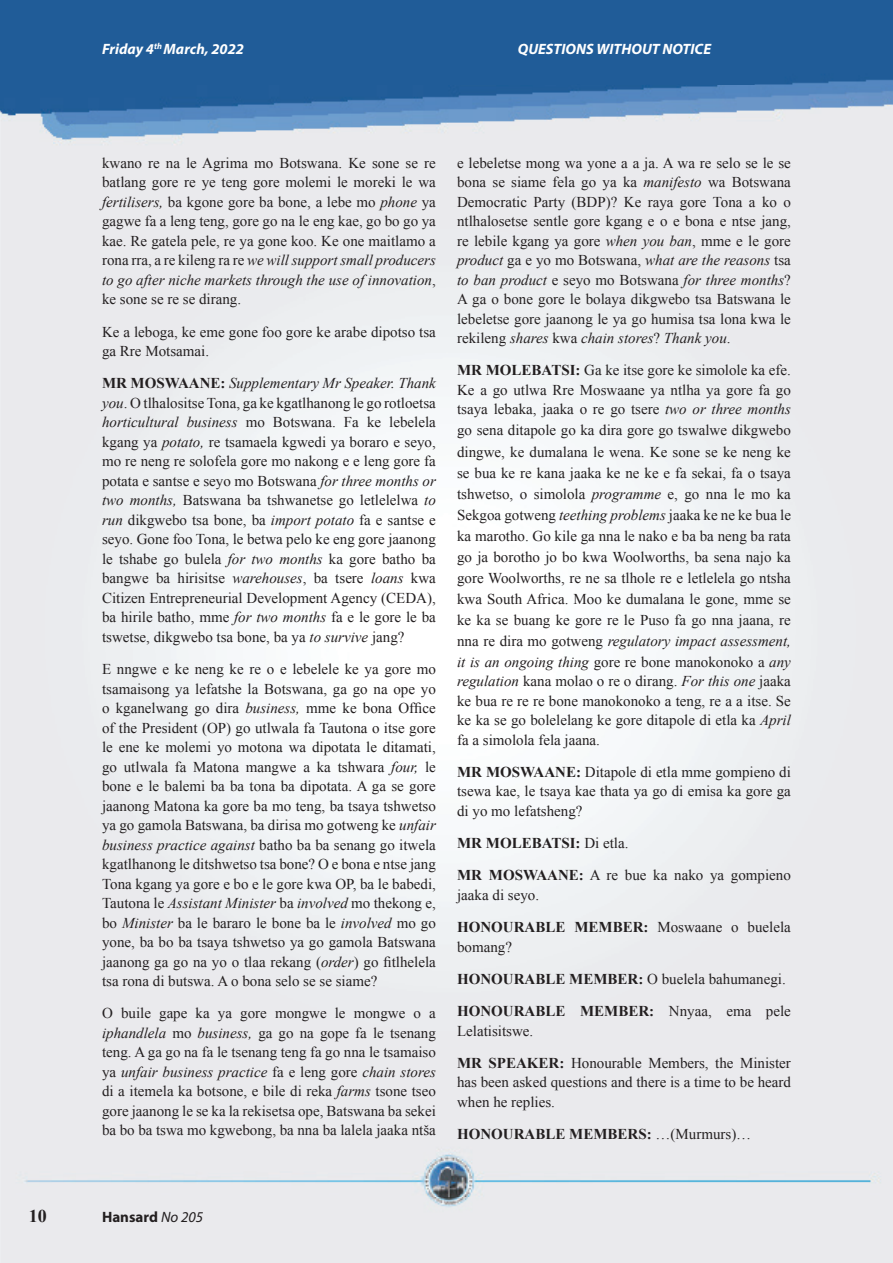
<style>
.page{position:relative;width:893px;height:1263px;background:#fff}
.page>*{position:absolute;margin:0;border:0;box-sizing:border-box;transform-origin:0 0}
.t1{font:700 18px "Times New Roman";color:#231f20}
.t2{font:15px/19.5px "Times New Roman";color:#231f20;text-align:justify}
.t3{font:italic 700 15px "Myriad Pro";color:#fff}
.t4{font:700 15px "Times New Roman";color:#231f20}
.t5{font:700 15px "Myriad Pro";color:#231f20}
.s1{font-style:italic}
.s2{font-weight:700}
.s3{font-weight:400}
.s4{font-weight:400;font-style:italic}
</style>
<div class="page">
<img style="left:0;top:0;width:893px;height:1263px">
<p class="t3" style="left:102px;top:39px;width:143px">Friday 4<sup>th</sup> March, 2022</p>
<p class="t3" style="left:518px;top:39px;width:195px">QUESTIONS WITHOUT NOTICE</p>
<p class="t2" style="left:102px;top:153px;width:335px">kwano re na le Agrima mo Botswana. Ke sone se re batlang gore re ye teng gore molemi le moreki le wa <span class="s1">fertilisers,</span> ba kgone gore ba bone, a lebe mo <span class="s1">phone</span> ya gagwe fa a leng teng, gore go na le eng kae, go bo go ya kae. Re gatela pele, re ya gone koo. Ke one maitlamo a rona rra, a re kileng ra re <span class="s1">we will support small producers to go after niche markets through the use of innovation</span>, ke sone se re se dirang.</p>
<p class="t2" style="left:102px;top:321px;width:335px">Ke a leboga, ke eme gone foo gore ke arabe dipotso tsa ga Rre Motsamai.</p>
<p class="t2" style="left:102px;top:373px;width:335px"><span class="s2">MR MOSWAANE:</span> <span class="s1">Supplementary Mr Speaker. Thank you</span>. O tlhalositse Tona, ga ke kgatlhanong le go rotloetsa <span class="s1">horticultural business</span> mo Botswana. Fa ke lebelela kgang ya <span class="s1">potato,</span> re tsamaela kgwedi ya boraro e seyo, mo re neng re solofela gore mo nakong e e leng gore fa potata e santse e seyo mo Botswana <span class="s1">for three months or two months,</span> Batswana ba tshwanetse go letlelelwa <span class="s1">to run</span> dikgwebo tsa bone, ba <span class="s1">import potato</span> fa e santse e seyo. Gone foo Tona, le betwa pelo ke eng gore jaanong le tshabe go bulela <span class="s1">for two months</span> ka gore batho ba bangwe ba hirisitse <span class="s1">warehouses</span>, ba tsere <span class="s1">loans</span> kwa Citizen Entrepreneurial Development Agency (CEDA), ba hirile batho, mme <span class="s1">for two months</span> fa e le gore le ba tswetse, dikgwebo tsa bone, ba ya <span class="s1">to survive</span> jang?</p>
<p class="t2" style="left:102px;top:659px;width:335px">E nngwe e ke neng ke re o e lebelele ke ya gore mo tsamaisong ya lefatshe la Botswana, ga go na ope yo o kganelwang go dira <span class="s1">business,</span> mme ke bona Office of the President (OP) go utlwala fa Tautona o itse gore le ene ke molemi yo motona wa dipotata le ditamati, go utlwala fa Matona mangwe a ka tshwara <span class="s1">four,</span> le bone e le balemi ba ba tona ba dipotata. A ga se gore jaanong Matona ka gore ba mo teng, ba tsaya tshwetso ya go gamola Batswana, ba dirisa mo gotweng ke <span class="s1">unfair business practice against</span> batho ba ba senang go itwela kgatlhanong le ditshwetso tsa bone? O e bona e ntse jang Tona kgang ya gore e bo e le gore kwa OP, ba le babedi, Tautona le <span class="s1">Assistant Minister</span> ba <span class="s1">involved</span> mo thekong e, bo <span class="s1">Minister</span> ba le bararo le bone ba le <span class="s1">involved</span> mo go yone, ba bo ba tsaya tshwetso ya go gamola Batswana jaanong ga go na yo o tlaa rekang (<span class="s1">order</span>) go fitlhelela tsa rona di butswa. A o bona selo se se siame?</p>
<p class="t2" style="left:102px;top:1003px;width:335px">O buile gape ka ya gore mongwe le mongwe o a <span class="s1">iphandlela</span> mo <span class="s1">business,</span> ga go na gope fa le tsenang teng. A ga go na fa le tsenang teng fa go nna le tsamaiso ya <span class="s1">unfair business practice</span> fa e leng gore <span class="s1">chain stores </span>di a itemela ka botsone, e bile di reka <span class="s1">farms</span> tsone tseo gore jaanong le se ka la rekisetsa ope, Batswana ba sekei ba bo ba tswa mo kgwebong, ba nna ba lalela jaaka ntša</p>
<p class="t2" style="left:457px;top:153px;width:335px">e lebeletse mong wa yone a a ja. A wa re selo se le se bona se siame fela go ya ka <span class="s1">manifesto</span> wa Botswana Democratic Party (BDP)? Ke raya gore Tona a ko o ntlhalosetse sentle gore kgang e o e bona e ntse jang, re lebile kgang ya gore <span class="s1">when you ban</span>, mme e le gore <span class="s1">product</span> ga e yo mo Botswana, <span class="s1">what are the reasons</span> tsa <span class="s1">to ban product</span> e seyo mo Botswana <span class="s1">for three months</span>?<br>A ga o bone gore le bolaya dikgwebo tsa Batswana le lebeletse gore jaanong le ya go humisa tsa lona kwa le rekileng <span class="s1">shares</span> kwa <span class="s1">chain stores</span>? <span class="s1">Thank you</span>.</p>
<p class="t2" style="left:457px;top:360px;width:335px"><span class="s2">MR MOLEBATSI:</span> Ga ke itse gore ke simolole ka efe.<br>Ke a go utlwa Rre Moswaane ya ntlha ya gore fa go tsaya lebaka, jaaka o re go tsere <span class="s1">two or three months</span></p>
<p class="t2" style="left:457px;top:420px;width:335px;line-height:21px">go sena ditapole go ka dira gore go tswalwe dikgwebo dingwe, ke dumalana le wena. Ke sone se ke neng ke se bua ke re kana jaaka ke ne ke e fa sekai, fa o tsaya tshwetso, o simolola <span class="s1">programme</span> e, go nna le mo ka Sekgoa gotweng <span class="s1">teething problems</span> jaaka ke ne ke bua le ka marotho. Go kile ga nna le nako e ba ba neng ba rata go ja borotho jo bo kwa Woolworths, ba sena najo ka gore Woolworths, re ne sa tlhole re e letlelela go ntsha kwa South Africa. Moo ke dumalana le gone, mme se ke ka se buang ke gore re le Puso fa go nna jaana, re nna re dira mo gotweng <span class="s1">regulatory impact assessment, it is an ongoing thing</span> gore re bone manokonoko a <span class="s1">any</span></p>
<p class="t2" style="left:457px;top:671px;width:335px"><span class="s1">regulation</span> kana molao o re o dirang. <span class="s1">For this one</span> jaaka ke bua re re re bone manokonoko a teng, re a a itse. Se ke ka se go bolelelang ke gore ditapole di etla ka <span class="s1">April </span>fa a simolola fela jaana.</p>
<p class="t2" style="left:457px;top:762px;width:335px"><span class="s2">MR MOSWAANE:</span> Ditapole di etla mme gompieno di tsewa kae, le tsaya kae thata ya go di emisa ka gore ga di yo mo lefatsheng?</p>
<p class="t2" style="left:457px;top:827px;width:335px;line-height:32.2px"><span class="s2">MR MOLEBATSI:</span> Di etla.<br><span class="s2">MR MOSWAANE:</span> A re bue ka nako ya gompieno</p>
<p class="t2" style="left:457px;top:878px;width:335px;line-height:32.2px">jaaka di seyo.<br><span class="s2">HONOURABLE MEMBER:</span> Moswaane o buelela</p>
<p class="t2" style="left:457px;top:930px;width:335px;line-height:32.2px;text-align:left">bomang?<br><span class="s2">HONOURABLE MEMBER:</span> O buelela bahumanegi.<br><span class="s2">HONOURABLE MEMBER:</span> Nnyaa, ema pele</p>
<p class="t2" style="left:457px;top:1014px;width:335px;line-height:32.2px">Lelatisitswe.<br><span class="s2">MR SPEAKER:</span> Honourable Members, the Minister</p>
<p class="t2" style="left:457px;top:1072px;width:335px">has been asked questions and there is a time to be heard when he replies.</p>
<p class="t4" style="left:457px;top:1124px;width:296px">HONOURABLE MEMBERS: <span class="s3">…(Murmurs)…</span></p>
<p class="t1" style="left:29px;top:1203px;width:19px">10</p>
<p class="t5" style="left:102px;top:1207px;width:103px">Hansard <span class="s4">No 205</span></p>
</div>
